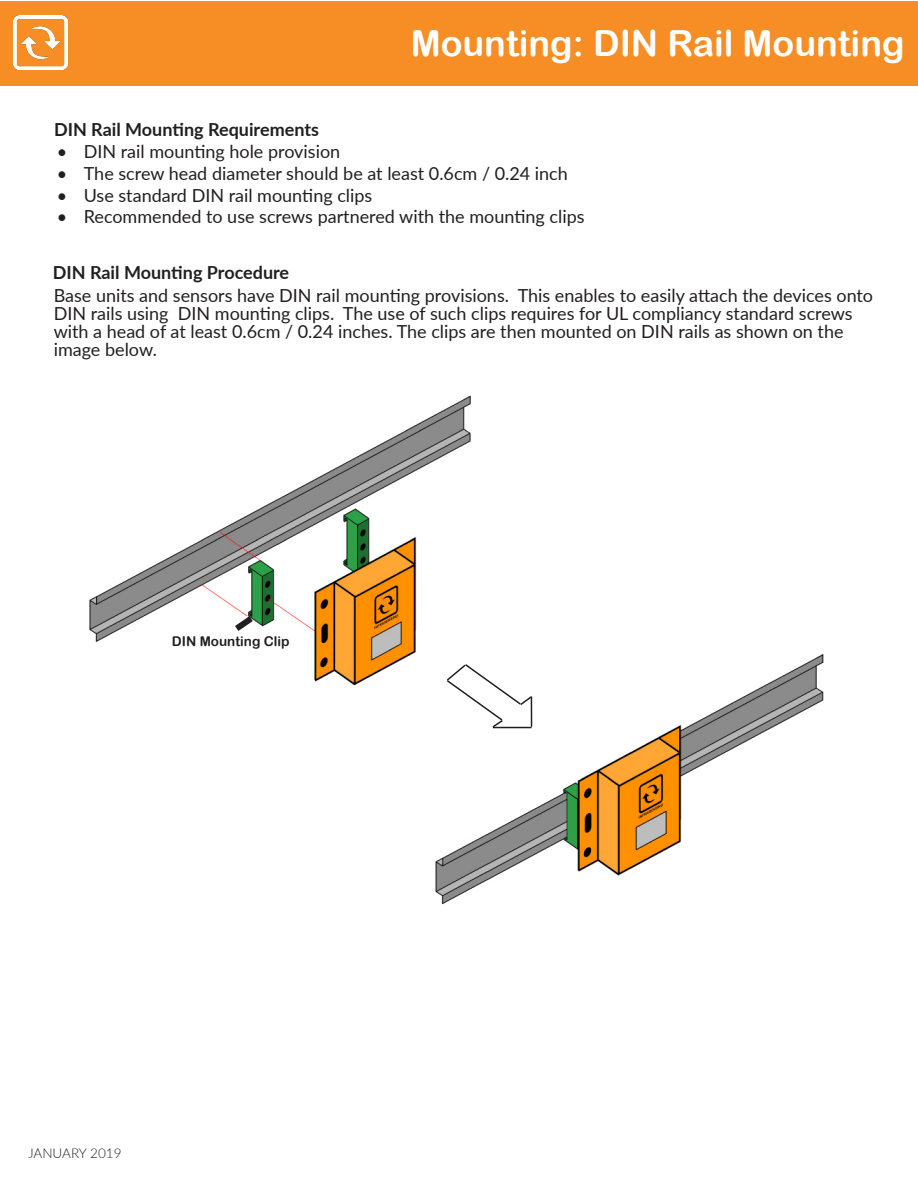
<style>
.page{position:relative;width:918px;height:1188px;background:#fff}
.page>*{position:absolute;margin:0;border:0;box-sizing:border-box;transform-origin:0 0}
.t1{font:36px "Arial Rounded MT Bold";color:#fff}
.Paragraph_Style_2{font:18px/18px "Lato";color:#231f20}
.Section_Titles{font:700 18px "Lato";color:#231f20}
.t2{font:13.5px "Arial Rounded MT Bold";color:#231f20}
.t3{font:300 13.5px "Lato";color:#231f20}
</style>
<div class="page">
<div style="left:0;top:1px;width:918px;height:84px;background:#f68e25"></div>
<img style="left:13px;top:15px;width:54px;height:55px">
<img style="left:89px;top:395px;width:382px;height:291px">
<img style="left:416px;top:635px;width:408px;height:270px">
<svg style="left:228px;top:610px;width:31px;height:27px"></svg>
<svg style="left:445px;top:663px;width:88px;height:66px"></svg>
<hr style="left:531px;top:696px;width:1px;height:31px;background:#231f20">
<p class="Section_Titles" style="left:54px;top:116px;width:267px">DIN Rail Mounting Requirements</p>
<p class="t1" style="left:411px;top:22px;width:495px">Mounting: DIN Rail Mounting</p>
<p class="Paragraph_Style_2" style="left:57px;top:142px;width:285px">• DIN rail mounting hole provision</p>
<p class="Paragraph_Style_2" style="left:57px;top:164px;width:513px">• The screw head diameter should be at least 0.6cm / 0.24 inch</p>
<p class="Paragraph_Style_2" style="left:57px;top:185px;width:317px">• Use standard DIN rail mounting clips</p>
<p class="Paragraph_Style_2" style="left:57px;top:207px;width:529px">• Recommended to use screws partnered with the mounting clips</p>
<p class="Section_Titles" style="left:53px;top:259px;width:238px">DIN Rail Mounting Procedure</p>
<p class="Paragraph_Style_2" style="left:54px;top:286px;width:821px">Base units and sensors have DIN rail mounting provisions. This enables to easily attach the devices onto DIN rails using DIN mounting clips. The use of such clips requires for UL compliancy standard screws with a head of at least 0.6cm / 0.24 inches. The clips are then mounted on DIN rails as shown on the image below.</p>
<p class="t2" style="left:172px;top:633px;width:119px">DIN Mounting Clip</p>
<p class="t3" style="left:28px;top:1143px;width:95px">JANUARY 2019</p>
</div>
